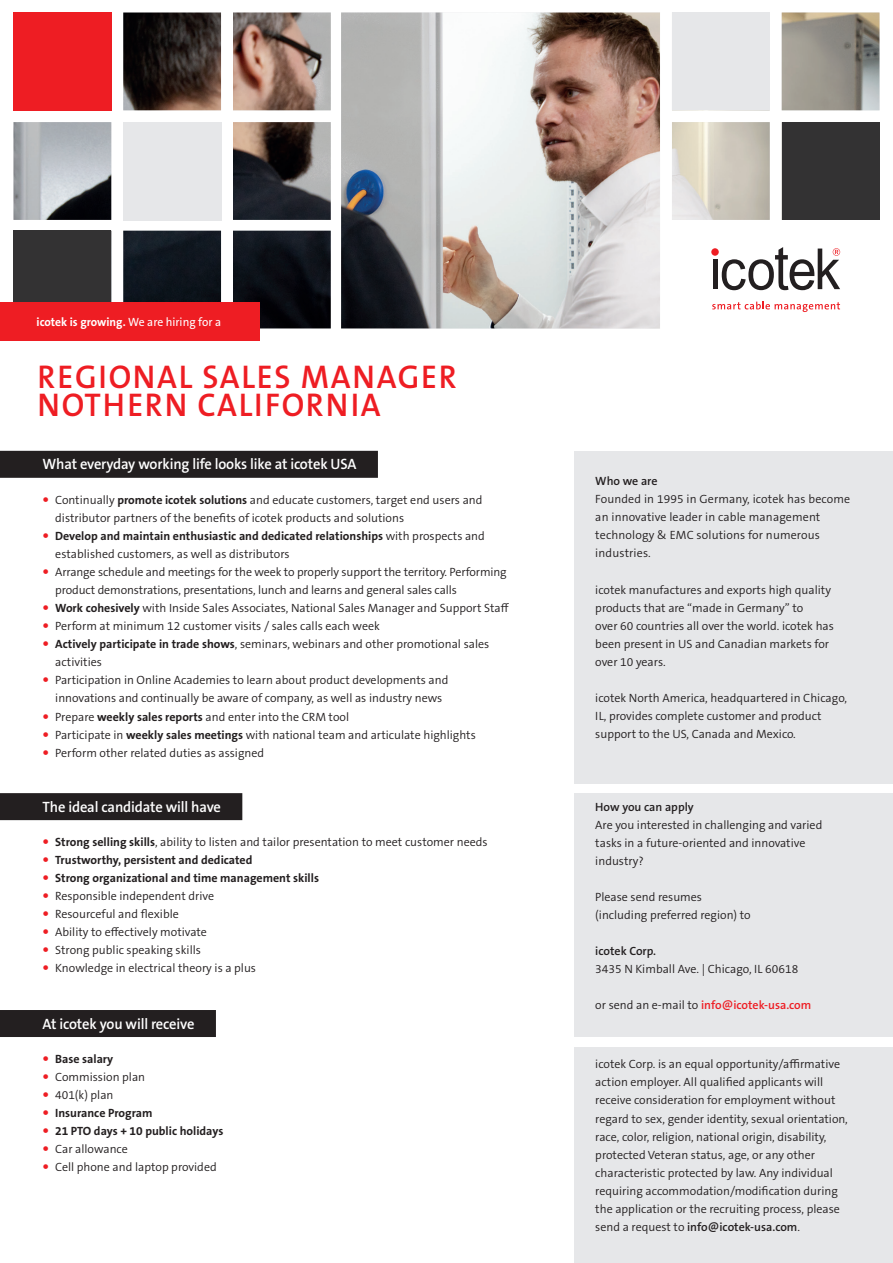
<style>
.page{position:relative;width:893px;height:1263px;background:#fff}
.page>*{position:absolute;margin:0;border:0;box-sizing:border-box;transform-origin:0 0}
.t1{font:600 33px/28.5px "The Sans B W6";letter-spacing:.055em;color:#ee1d23}
.t2{font:600 15px "The Sans B W6";letter-spacing:-.01em;color:#fff}
.t3{font:300 12px/18px "The Sans B W4";color:#231f20}
.t4{font:700 12px/18px "The Sans B W7";color:#231f20}
.t5{font:600 12px "The Sans B W6";color:#231f20}
.t6{font:600 12px "The Sans B W6";color:#ee1d23}
.t7{font:700 12px "The Sans B W7";color:#fff}
.s1{font-family:"The Sans B W5 Plain";font-weight:400}
.s2{font-family:"The Sans B W7";font-weight:700}
.s3{font-family:"The Sans B W4";font-weight:300}
.s4{font-family:"The Sans B W4";font-weight:300;color:#231f20}
</style>
<div class="page">
<div style="left:574px;top:793px;width:319px;height:243px;background:#e6e7e9"></div>
<div style="left:574px;top:1047px;width:319px;height:216px;background:#e6e7e9"></div>
<div style="left:574px;top:451px;width:319px;height:332px;background:#e6e7e9"></div>
<div style="left:0;top:451px;width:378px;height:27px;background:#231f20"></div>
<div style="left:0;top:793px;width:242px;height:27px;background:#231f20"></div>
<div style="left:0;top:1010px;width:216px;height:27px;background:#231f20"></div>
<img style="left:14px;top:13px;width:865px;height:315px">
<div style="left:123px;top:122px;width:98px;height:98px;background:#e6e7e9"></div>
<div style="left:782px;top:122px;width:97px;height:98px;background:#333233"></div>
<div style="left:13px;top:12px;width:98px;height:99px;background:#ee1d23"></div>
<div style="left:672px;top:13px;width:98px;height:97px;background:#e6e7e9"></div>
<div style="left:13px;top:230px;width:98px;height:98px;background:#333233"></div>
<div style="left:711px;top:248px;width:8px;height:8px;background:#ee1d23;border-radius:50%"></div>
<svg style="left:722px;top:247px;width:118px;height:43px"></svg>
<hr style="left:713px;top:260px;width:4px;height:29px;background:#231f20">
<svg style="left:712px;top:302px;width:128px;height:10px"></svg>
<div style="left:0;top:303px;width:259px;height:38px;background:#ee1d23"></div>
<p class="t7" style="left:37px;top:314px;width:186px">icotek is growing. <span class="s1">We are hiring for a</span></p>
<h1 class="t1" style="left:37px;top:362px;width:421px">REGIONAL SALES MANAGER<br>NOTHERN CALIFORNIA</h1>
<p class="t2" style="left:43px;top:455px;width:315px">What everyday working life looks like at icotek USA</p>
<p class="t3" style="left:55px;top:491px;width:429px">Continually <span class="s2">promote icotek solutions</span> and educate customers, target end users and distributor partners of the benefits of icotek products and solutions</p>
<p class="t4" style="left:55px;top:527px;width:431px">Develop and maintain enthusiastic and dedicated relationships <span class="s3">with prospects and</span></p>
<p class="t3" style="left:55px;top:545px;width:455px">established customers, as well as distributors<br>Arrange schedule and meetings for the week to properly support the territory. Performing product demonstrations, presentations, lunch and learns and general sales calls<br><span class="s2">Work cohesively</span> with Inside Sales Associates, National Sales Manager and Support Staff Perform at minimum 12 customer visits / sales calls each week<br><span class="s2">Actively participate in trade shows</span>, seminars, webinars and other promotional sales activities<br>Participation in Online Academies to learn about product developments and innovations and continually be aware of company, as well as industry news<br>Prepare <span class="s2">weekly sales reports</span> and enter into the CRM tool<br>Participate in <span class="s2">weekly sales meetings</span> with national team and articulate highlights Perform other related duties as assigned</p>
<p class="t2" style="left:43px;top:797px;width:180px">The ideal candidate will have</p>
<p class="t3" style="left:55px;top:833px;width:434px"><span class="s2">Strong selling skills</span>, ability to listen and tailor presentation to meet customer needs</p>
<p class="t4" style="left:55px;top:851px;width:265px">Trustworthy, persistent and dedicated<br>Strong organizational and time management skills</p>
<p class="t3" style="left:55px;top:887px;width:202px">Responsible independent drive<br>Resourceful and flexible<br>Ability to effectively motivate<br>Strong public speaking skills<br>Knowledge in electrical theory is a plus</p>
<p class="t2" style="left:43px;top:1014px;width:154px">At icotek you will receive</p>
<p class="t4" style="left:55px;top:1050px;width:60px">Base salary</p>
<p class="t3" style="left:55px;top:1068px;width:91px">Commission plan<br>401(k) plan</p>
<p class="t4" style="left:55px;top:1104px;width:170px">Insurance Program<br>21 PTO days + 10 public holidays</p>
<p class="t3" style="left:55px;top:1140px;width:163px">Car allowance<br>Cell phone and laptop provided</p>
<p class="t5" style="left:595px;top:473px;width:64px">Who we are</p>
<p class="t3" style="left:595px;top:490px;width:256px">Founded in 1995 in Germany, icotek has become an innovative leader in cable management technology &amp; EMC solutions for numerous industries.</p>
<p class="t3" style="left:595px;top:581px;width:240px">icotek manufactures and exports high quality products that are “made in Germany” to<br>over 60 countries all over the world. icotek has been present in US and Canadian markets for over 10 years.</p>
<p class="t3" style="left:595px;top:689px;width:253px">icotek North America, headquartered in Chicago,<br>IL, provides complete customer and product support to the US, Canada and Mexico.</p>
<p class="t5" style="left:595px;top:799px;width:100px">How you can apply</p>
<p class="t3" style="left:595px;top:815px;width:229px">Are you interested in challenging and varied tasks in a future-oriented and innovative industry?</p>
<p class="t3" style="left:595px;top:888px;width:157px">Please send resumes (including preferred region) to</p>
<p class="t5" style="left:595px;top:943px;width:62px">icotek Corp.</p>
<p class="t3" style="left:595px;top:960px;width:204px">3435 N Kimball Ave. | Chicago, IL 60618</p>
<p class="t6" style="left:595px;top:997px;width:218px"><span class="s4">or send an e-mail to</span> info@icotek-usa.com</p>
<p class="t3" style="left:595px;top:1055px;width:254px">icotek Corp. is an equal opportunity/affirmative action employer. All qualified applicants will receive consideration for employment without regard to sex, gender identity, sexual orientation, race, color, religion, national origin, disability, protected Veteran status, age, or any other characteristic protected by law. Any individual requiring accommodation/modification during the application or the recruiting process, please</p>
<p class="t5" style="left:595px;top:1219px;width:206px"><span class="s3">send a request to</span> info@icotek-usa.com<span class="s3">.</span></p>
</div>
